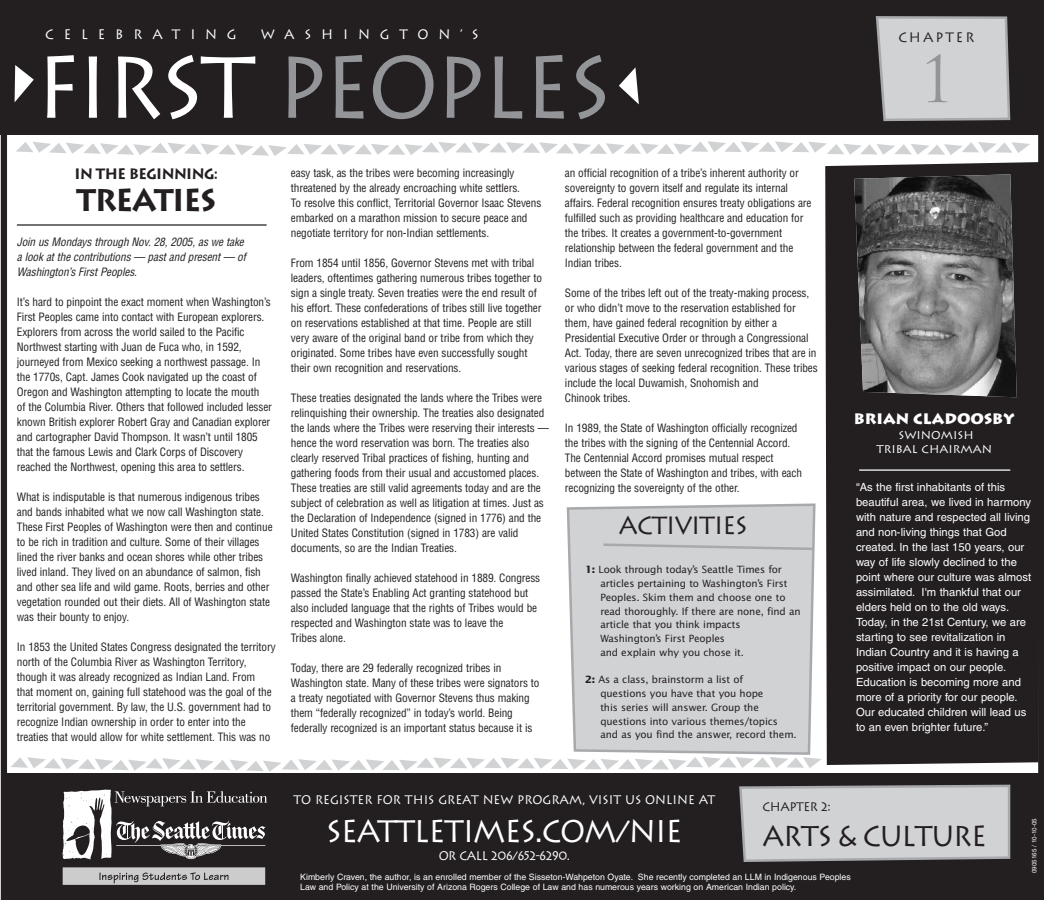
<style>
.page{position:relative;width:1044px;height:900px;background:#fff}
.page>*{position:absolute;margin:0;border:0;box-sizing:border-box;transform-origin:0 0}
.t1{font:87.5px "Lithos";letter-spacing:-.04em;color:#939598;scale:.95 1}
.t2{font:62.5px "Trajan";color:#939598;scale:.95 1}
.t3{font:31.25px "Lithos";letter-spacing:-.04em;color:#fff;scale:.95 1}
.t4{font:700 31.25px "Lithos";letter-spacing:-.04em;color:#231f20;scale:.95 1}
.t5{font:28.75px "Lithos";letter-spacing:-.04em;color:#231f20;scale:.95 1}
.t6{font:25px "Lithos";letter-spacing:-.04em;color:#231f20;scale:.95 1}
.t7{font:700 15px "Lithos";letter-spacing:-.04em;color:#231f20;scale:.95 1}
.t8{font:900 15px "Lithos";color:#fff}
.t9{font:13.75px "Lithos";letter-spacing:.755em;color:#fff;scale:.95 1}
.t10{font:13.75px "Lithos";letter-spacing:.15em;color:#231f20;scale:.95 1}
.t11{font:12.5px "Lithos";color:#fff;scale:.95 1}
.t12{font:12.5px "Lithos";letter-spacing:-.04em;color:#fff;scale:.95 1}
.t13{font:12.5px "Lithos";letter-spacing:-.04em;color:#231f20;scale:.95 1}
.t14{font:condensed 11.25px/15px "Helvetica";letter-spacing:-.01em;color:#231f20}
.t15{font:11.25px/15px "Helvetica";color:#fff}
.t16{font:italic condensed 11.25px/15px "Helvetica";color:#231f20}
.t17{font:11.25px/13.5px "Lithos";color:#fff;text-align:center}
.t18{font:10px/13.8px "Lucida Sans";letter-spacing:-.015em;color:#231f20}
.t19{font:8.75px/10.5px "Helvetica";color:#fff}
.t20{font:6.25px "Helvetica";color:#fff}
.s1{color:#fff}
.s2{font-weight:700}
</style>
<div class="page">
<div style="left:0;top:1px;width:1044px;height:134px;background:#231f20"></div>
<div style="left:2px;top:773px;width:1042px;height:127px;background:#231f20"></div>
<div style="left:1px;top:0;width:6px;height:900px;background:#231f20"></div>
<div style="left:1038px;top:109px;width:6px;height:776px;background:#231f20"></div>
<hr style="left:17px;top:224px;width:250px;height:2px;background:#231f20">
<svg style="left:63px;top:867px;width:202px;height:18px;background:#b9b8b8"></svg>
<svg style="left:62px;top:790px;width:205px;height:69px"></svg>
<svg style="left:15px;top:65px;width:19px;height:37px"></svg>
<svg style="left:619px;top:67px;width:20px;height:37px"></svg>
<svg style="left:11px;top:757px;width:810px;height:15px"></svg>
<svg style="left:16px;top:141px;width:1014px;height:15px"></svg>
<div style="left:825px;top:162px;width:214px;height:603px;background:#231f20"></div>
<svg style="left:567px;top:503px;width:248px;height:252px;background:#d1d2d4"></svg>
<svg style="left:876px;top:16px;width:134px;height:105px;background:#c6c7c9"></svg>
<svg style="left:739px;top:785px;width:271px;height:77px;background:#c7c8ca"></svg>
<svg style="left:601px;top:542px;width:214px;height:9px;background:#c5c6c8"></svg>
<hr style="left:859px;top:469px;width:151px;height:2px;background:#fff">
<img style="left:854px;top:174px;width:163px;height:223px">
<p class="t9" style="left:45px;top:26px;width:203px">CELEBRATING</p>
<p class="t9" style="left:261px;top:26px;width:231px">WASHINGTON’S</p>
<p class="t10" style="left:898px;top:29px;width:82px">CHAPTER</p>
<h2 class="t2" style="left:923px;top:44px;width:31px">1</h2>
<h1 class="t1" style="left:35px;top:36px;width:608px"><span class="s1">FIRST</span> PEOPLES</h1>
<h3 class="t7" style="left:75px;top:165px;width:153px">IN THE BEGINNING:</h3>
<h3 class="t4" style="left:76px;top:182px;width:149px">TREATIES</h3>
<p class="t16" style="left:17px;top:235px;width:233px">Join us Mondays through Nov.28,2005,as we take a look atthe contributions — pastand present— of<br>Washington’s FirstPeoples.</p>
<p class="t14" style="left:17px;top:295px;width:257px">It’s hard to pinpoint the exact moment when Washington’s First Peoples came into contact with European explorers.<br>Explorers from across the world sailed to the Pacific Northwest starting with Juan de Fuca who, in 1592, journeyed from Mexico seeking a northwest passage. In the 1770s, Capt. James Cook navigated up the coast of Oregon and Washington attempting to locate the mouth<br>of the Columbia River. Others that followed included lesser known British explorer Robert Gray and Canadian explorer and cartographer David Thompson. It wasn’t until 1805 that the famous Lewis and Clark Corps of Discovery reached the Northwest, opening this area to settlers.</p>
<p class="t14" style="left:17px;top:490px;width:257px">What is indisputable is that numerous indigenous tribes and bands inhabited what we now call Washington state.<br>These First Peoples of Washington were then and continue to be rich in tradition and culture. Some of their villages lined the river banks and ocean shores while other tribes lived inland. They lived on an abundance of salmon, fish and other sea life and wild game. Roots, berries and other vegetation rounded out their diets. All of Washington state was their bounty to enjoy.</p>
<p class="t14" style="left:17px;top:640px;width:260px">In 1853 the United States Congress designated the territory north of the Columbia River as Washington Territory, though it was already recognized as Indian Land. From<br>that moment on, gaining full statehood was the goal of the territorial government. By law, the U.S. government had to recognize Indian ownership in order to enter into the treaties that would allow for white settlement. This was no</p>
<p class="t14" style="left:291px;top:167px;width:252px">easy task, as the tribes were becoming increasingly threatened by the already encroaching white settlers.<br>To resolve this conflict, Territorial Governor Isaac Stevens embarked on a marathon mission to secure peace and negotiate territory for non-Indian settlements.</p>
<p class="t14" style="left:291px;top:257px;width:253px">From 1854 until 1856, Governor Stevens met with tribal leaders, oftentimes gathering numerous tribes together to sign a single treaty. Seven treaties were the end result of his effort. These confederations of tribes still live together on reservations established at that time. People are still very aware of the original band or tribe from which they originated. Some tribes have even successfully sought their own recognition and reservations.</p>
<p class="t14" style="left:291px;top:392px;width:260px">These treaties designated the lands where the Tribes were relinquishing their ownership. The treaties also designated the lands where the Tribes were reserving their interests — hence the word reservation was born. The treaties also clearly reserved Tribal practices of fishing, hunting and gathering foods from their usual and accustomed places.<br>These treaties are still valid agreements today and are the subject of celebration as well as litigation at times. Just as the Declaration of Independence (signed in 1776) and the United States Constitution (signed in 1783) are valid documents, so are the Indian Treaties.</p>
<p class="t14" style="left:291px;top:572px;width:251px">Washington finally achieved statehood in 1889. Congress passed the State’s Enabling Act granting statehood but also included language that the rights of Tribes would be respected and Washington state was to leave the<br>Tribes alone.</p>
<p class="t14" style="left:291px;top:662px;width:250px">Today, there are 29 federally recognized tribes in Washington state. Many of these tribes were signators to a treaty negotiated with Governor Stevens thus making them “federally recognized” in today’s world. Being federally recognized is an important status because it is</p>
<p class="t14" style="left:565px;top:167px;width:248px">an official recognition of a tribe’s inherent authority or sovereignty to govern itself and regulate its internal affairs. Federal recognition ensures treaty obligations are fulfilled such as providing healthcare and education for the tribes. It creates a government-to-government relationship between the federal government and the Indian tribes.</p>
<p class="t14" style="left:565px;top:287px;width:254px">Some of the tribes left out of the treaty-making process, or who didn’t move to the reservation established for them, have gained federal recognition by either a Presidential Executive Order or through a Congressional Act. Today, there are seven unrecognized tribes that are in various stages of seeking federal recognition. These tribes include the local Duwamish, Snohomish and<br>Chinook tribes.</p>
<p class="t14" style="left:565px;top:422px;width:239px">In 1989, the State of Washington officially recognized the tribes with the signing of the Centennial Accord.<br>The Centennial Accord promises mutual respect between the State of Washington and tribes, with each recognizing the sovereignty of the other.</p>
<h3 class="t6" style="left:619px;top:511px;width:137px">ACTIVITIES</h3>
<p class="t18" style="left:600px;top:564px;width:202px;text-indent:-15px"><span class="s2">1:</span> Look through today’s Seattle Times for articles pertaining to Washington’s First Peoples. Skim them and choose one to read thoroughly. If there are none, find an article that you think impacts Washington’s First Peoples<br>and explain why you chose it.</p>
<p class="t18" style="left:600px;top:674px;width:198px;text-indent:-15px"><span class="s2">2:</span> As a class, brainstorm a list of<br>questions you have that you hope<br>this series will answer. Group the questions into various themes/topics and as you find the answer, record them.</p>
<h3 class="t8" style="left:854px;top:410px;width:162px">BRIAN CLADOOSBY</h3>
<p class="t17" style="left:876px;top:428px;width:117px">SWINOMISH<br>TRIBAL CHAIRMAN</p>
<p class="t15" style="left:856px;top:480px;width:177px">“As the first inhabitants of this beautiful area, we lived in harmony with nature and respected all living and non-living things that God created. In the last 150 years, our way of life slowly declined to the point where our culture was almost assimilated. I'm thankful that our elders held on to the old ways.<br>Today, in the 21st Century, we are starting to see revitalization in<br>Indian Country and it is having a positive impact on our people.<br>Education is becoming more and more of a priority for our people.<br>Our educated children will lead us to an even brighter future.”</p>
<p class="t11" style="left:294px;top:792px;width:445px">TO REGISTER FOR THIS GREAT NEW PROGRAM, VISIT US ONLINE AT</p>
<h3 class="t3" style="left:326px;top:813px;width:376px">SEATTLETIMES.COM/NIE</h3>
<p class="t12" style="left:439px;top:848px;width:140px">OR CALL 206/652-6290.</p>
<p class="t13" style="left:762px;top:800px;width:73px">CHAPTER 2:</p>
<h3 class="t5" style="left:762px;top:819px;width:238px">ARTS &amp; CULTURE</h3>
<p class="t19" style="left:300px;top:872px;width:552px">Kimberly Craven, the author, is an enrolled member of the Sisseton-Wahpeton Oyate. She recently completed an LLM in Indigenous Peoples<br>Law and Policy at the University of Arizona Rogers College of Law and has numerous years working on American Indian policy.</p>
<p class="t20" style="left:1032px;top:873px;width:56px;rotate:-90deg">0905165 / 10-10-05</p>
</div>
